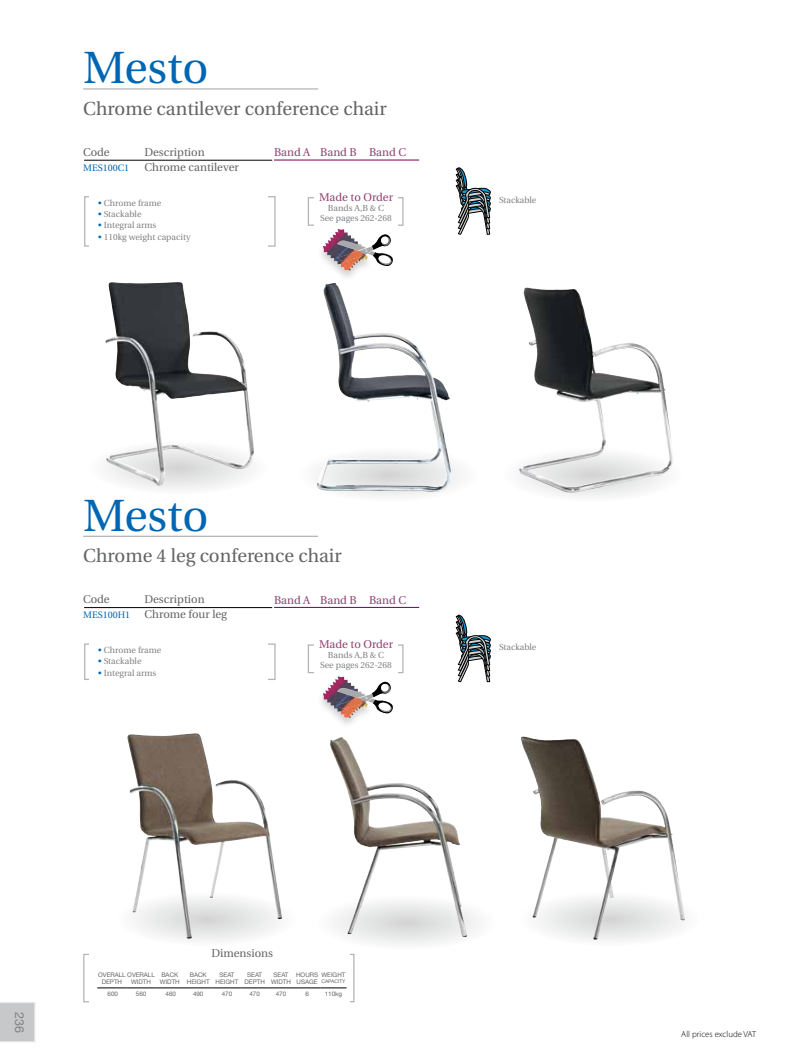
<style>
.page{position:relative;width:798px;height:1053px;background:#fff}
.page>*{position:absolute;margin:0;border:0;box-sizing:border-box;transform-origin:0 0}
.t1{font:45px "Utopia";color:#0066b3}
.t2{font:18.75px "Utopia";color:#636466}
.t3{font:12.5px "Helvetica Neue";color:#808285}
.t4{font:11.25px "Utopia";color:#636466}
.t5{font:11.25px "Utopia";color:#904173}
.t6{font:9.38px "Utopia";color:#0066b3}
.t7{font:8.75px/10px "Utopia";color:#808285;text-align:center}
.t8{font:300 8.75px "Myriad Pro";color:#000}
.t9{font:6.25px/7.5px "Helvetica Neue";color:#636466;text-align:center}
.t10{font:5px "Helvetica Neue";color:#636466}
.s1{color:#0066b3}
</style>
<div class="page">
<svg style="left:0;top:1002px;width:35px;height:40px"></svg>
<svg style="left:519px;top:447px;width:154px;height:50px"></svg>
<svg style="left:316px;top:447px;width:144px;height:50px"></svg>
<svg style="left:137px;top:485px;width:84px;height:5px"></svg>
<hr style="left:83px;top:88px;width:235px;height:2px;background:#b1b4b6">
<hr style="left:84px;top:160px;width:188px;height:1px;background:#000">
<div style="left:84px;top:196px;width:191px;height:51px;border:1px solid #b1b4b6"></div>
<div style="left:89px;top:192px;width:179px;height:67px;background:#fff"></div>
<hr style="left:274px;top:160px;width:145px;height:1px;background:#760053">
<div style="left:307px;top:197px;width:96px;height:29px;border:1px solid #b1b4b6"></div>
<div style="left:314px;top:185px;width:83px;height:52px;background:#fff"></div>
<img style="left:321px;top:249px;width:37px;height:29px">
<img style="left:323px;top:229px;width:40px;height:41px">
<svg style="left:337px;top:233px;width:55px;height:34px"></svg>
<hr style="left:83px;top:535px;width:235px;height:2px;background:#b1b4b6">
<hr style="left:84px;top:607px;width:188px;height:1px;background:#000">
<div style="left:84px;top:643px;width:191px;height:37px;border:1px solid #b1b4b6"></div>
<div style="left:89px;top:639px;width:179px;height:67px;background:#fff"></div>
<hr style="left:274px;top:607px;width:145px;height:1px;background:#760053">
<div style="left:307px;top:644px;width:96px;height:29px;border:1px solid #b1b4b6"></div>
<div style="left:314px;top:632px;width:83px;height:52px;background:#fff"></div>
<img style="left:323px;top:676px;width:44px;height:42px">
<svg style="left:337px;top:681px;width:55px;height:33px"></svg>
<svg style="left:455px;top:167px;width:35px;height:68px"></svg>
<svg style="left:455px;top:614px;width:35px;height:68px"></svg>
<svg style="left:97px;top:987px;width:29px;height:1px"></svg>
<hr style="left:126px;top:987px;width:30px;height:1px;background:#000">
<svg style="left:156px;top:987px;width:190px;height:1px"></svg>
<svg style="left:578px;top:891px;width:107px;height:50px"></svg>
<svg style="left:347px;top:895px;width:131px;height:49px"></svg>
<svg style="left:174px;top:938px;width:66px;height:3px"></svg>
<img style="left:127px;top:733px;width:155px;height:205px">
<img style="left:330px;top:737px;width:111px;height:197px">
<img style="left:521px;top:736px;width:86px;height:202px">
<img style="left:105px;top:282px;width:149px;height:203px">
<img style="left:323px;top:283px;width:114px;height:176px">
<img style="left:519px;top:288px;width:83px;height:183px">
<h1 class="t1" style="left:83px;top:43px;width:127px">Mesto</h1>
<h2 class="t2" style="left:83px;top:98px;width:305px">Chrome cantilever conference chair</h2>
<p class="t4" style="left:83px;top:146px;width:28px">Code</p>
<p class="t4" style="left:144px;top:146px;width:62px">Description</p>
<p class="t6" style="left:83px;top:163px;width:47px">MES100C1</p>
<p class="t4" style="left:144px;top:161px;width:96px">Chrome cantilever</p>
<p class="t5" style="left:274px;top:146px;width:133px">Band A Band B Band C</p>
<p class="t5" style="left:319px;top:190px;width:75px">Made to Order</p>
<p class="t7" style="left:320px;top:203px;width:73px">Bands A,B &amp; C<br>See pages 262-268</p>
<p class="t7" style="left:98px;top:198px;width:64px"><span class="s1">•</span> Chrome frame</p>
<p class="t7" style="left:98px;top:209px;width:45px"><span class="s1">•</span> Stackable</p>
<p class="t7" style="left:98px;top:220px;width:60px"><span class="s1">•</span> Integral arms</p>
<p class="t7" style="left:98px;top:232px;width:94px"><span class="s1">•</span> 110kg weight capacity</p>
<p class="t7" style="left:499px;top:195px;width:39px">Stackable</p>
<h1 class="t1" style="left:83px;top:490px;width:127px">Mesto</h1>
<h2 class="t2" style="left:83px;top:545px;width:260px">Chrome 4 leg conference chair</h2>
<p class="t4" style="left:83px;top:593px;width:28px">Code</p>
<p class="t4" style="left:144px;top:593px;width:62px">Description</p>
<p class="t6" style="left:83px;top:610px;width:48px">MES100H1</p>
<p class="t4" style="left:144px;top:608px;width:84px">Chrome four leg</p>
<p class="t5" style="left:274px;top:593px;width:133px">Band A Band B Band C</p>
<p class="t5" style="left:319px;top:638px;width:75px">Made to Order</p>
<p class="t7" style="left:320px;top:650px;width:73px">Bands A,B &amp; C<br>See pages 262-268</p>
<p class="t7" style="left:98px;top:645px;width:64px"><span class="s1">•</span> Chrome frame</p>
<p class="t7" style="left:98px;top:656px;width:45px"><span class="s1">•</span> Stackable</p>
<p class="t7" style="left:98px;top:667px;width:60px"><span class="s1">•</span> Integral arms</p>
<p class="t7" style="left:499px;top:642px;width:39px">Stackable</p>
<h3 class="t3" style="left:29px;top:1011px;width:22px;rotate:90deg">236</h3>
<p class="t4" style="left:211px;top:947px;width:63px">Dimensions</p>
<p class="t9" style="left:102px;top:971px;width:55px;text-align:left;text-indent:-4px">OVERALL OVERALL<br>DEPTH</p>
<p class="t9" style="left:131px;top:978px;width:21px">WIDTH</p>
<p class="t9" style="left:160px;top:971px;width:21px;text-align:left">BACK<br>WIDTH</p>
<p class="t9" style="left:187px;top:971px;width:24px">BACK<br>HEIGHT</p>
<p class="t9" style="left:215px;top:971px;width:24px">SEAT<br>HEIGHT</p>
<p class="t9" style="left:244px;top:971px;width:22px">SEAT<br>DEPTH</p>
<p class="t9" style="left:271px;top:971px;width:21px">SEAT<br>WIDTH</p>
<p class="t9" style="left:296px;top:971px;width:24px;text-align:left">HOURS<br>USAGE</p>
<p class="t9" style="left:321px;top:971px;width:26px">WEIGHT</p>
<p class="t10" style="left:321px;top:977px;width:25px">CAPACITY</p>
<p class="t9" style="left:107px;top:989px;width:12px">600</p>
<p class="t9" style="left:136px;top:989px;width:12px">560</p>
<p class="t9" style="left:165px;top:989px;width:12px">460</p>
<p class="t9" style="left:193px;top:989px;width:12px">490</p>
<p class="t9" style="left:222px;top:989px;width:12px">470</p>
<p class="t9" style="left:249px;top:989px;width:12px">470</p>
<p class="t9" style="left:275px;top:989px;width:12px">470</p>
<p class="t9" style="left:305px;top:989px;width:5px">6</p>
<p class="t9" style="left:324px;top:989px;width:19px">110kg</p>
<p class="t8" style="left:681px;top:1029px;width:76px">All prices exclude VAT</p>
</div>
